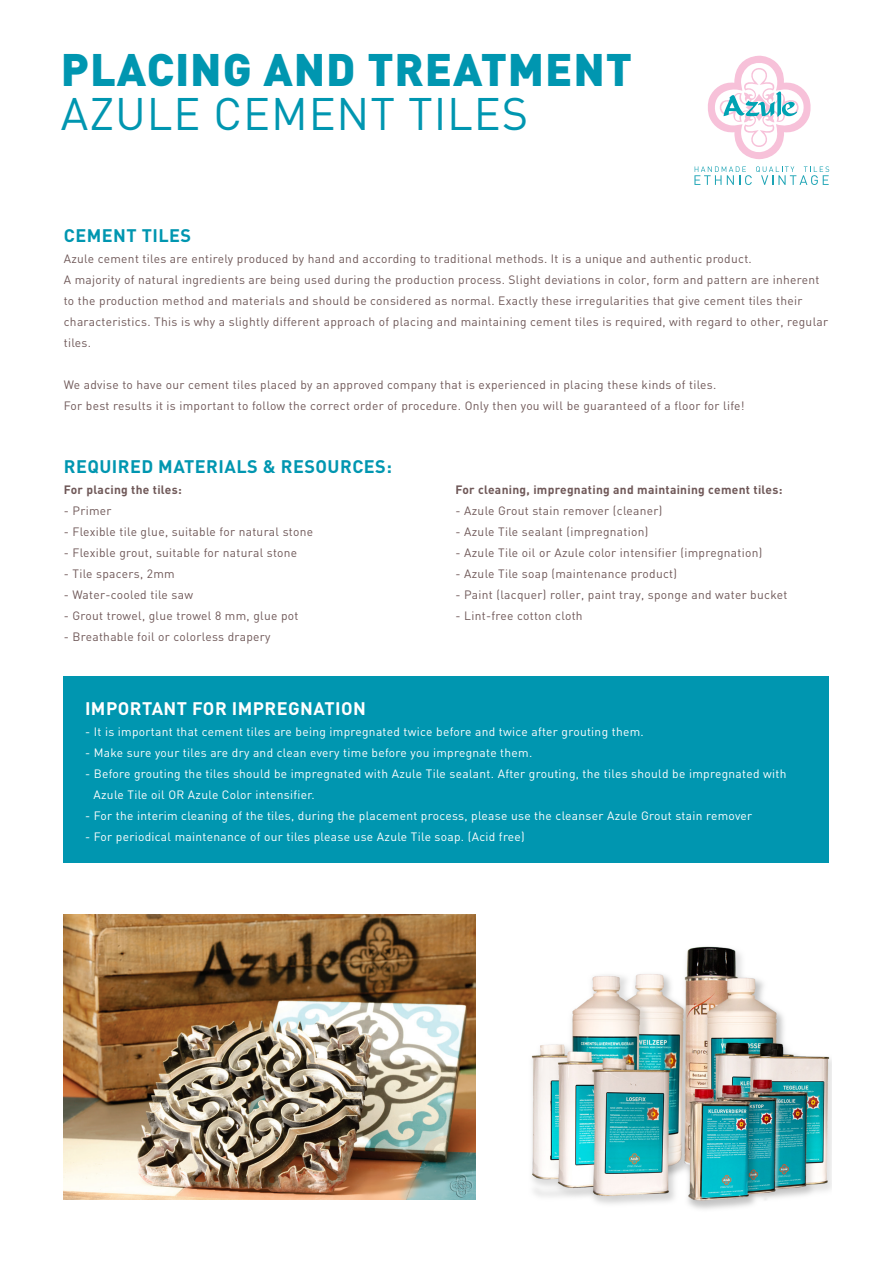
<style>
.page{position:relative;width:893px;height:1263px;background:#fff}
.page>*{position:absolute;margin:0;border:0;box-sizing:border-box;transform-origin:0 0}
.hoofdkop{font:900 45px "DIN";letter-spacing:.02em;color:#0096b0}
.hoofdkop-2{font:45px "DIN";letter-spacing:.02em;color:#0096b0}
.Sub_kop{font:700 18px "DIN";letter-spacing:.025em;color:#0096b0}
.Sub_kop-2{font:700 18px "DIN";letter-spacing:.025em;color:#fff}
.Content{font:12px/21px "DIN";letter-spacing:.025em;color:#6f5858}
.Bulletlist{font:12px/21px "DIN";letter-spacing:.025em;color:#fff}
.Paragraaf_kop{font:700 12px "DIN";letter-spacing:.025em;color:#6f5858}
</style>
<div class="page">
<div style="left:64px;top:676px;width:765px;height:186px;background:#0096b0"></div>
<svg style="left:708px;top:55px;width:103px;height:104px"></svg>
<svg style="left:694px;top:166px;width:135px;height:19px"></svg>
<img style="left:64px;top:915px;width:412px;height:284px">
<img style="left:531px;top:946px;width:300px;height:263px">
<p class="hoofdkop" style="left:61px;top:40px;width:573px">PLACING AND TREATMENT</p>
<p class="hoofdkop-2" style="left:61px;top:85px;width:469px">AZULE CEMENT TILES</p>
<p class="Sub_kop" style="left:64px;top:224px;width:129px">CEMENT TILES</p>
<p class="Content" style="left:64px;top:248px;width:690px">Azule cement tiles are entirely produced by hand and according to traditional methods. It is a unique and authentic product.</p>
<p class="Content" style="left:64px;top:269px;width:766px">A majority of natural ingredients are being used during the production process. Slight deviations in color, form and pattern are inherent to the production method and materials and should be considered as normal. Exactly these irregularities that give cement tiles their characteristics. This is why a slightly different approach of placing and maintaining cement tiles is required, with regard to other, regular tiles.</p>
<p class="Content" style="left:64px;top:374px;width:654px">We advise to have our cement tiles placed by an approved company that is experienced in placing these kinds of tiles.</p>
<p class="Content" style="left:64px;top:395px;width:682px">For best results it is important to follow the correct order of procedure. Only then you will be guaranteed of a floor for life!</p>
<p class="Sub_kop" style="left:64px;top:455px;width:330px">REQUIRED MATERIALS &amp; RESOURCES:</p>
<p class="Paragraaf_kop" style="left:64px;top:482px;width:119px">For placing the tiles:</p>
<p class="Content" style="left:64px;top:500px;width:49px">- Primer</p>
<p class="Content" style="left:64px;top:521px;width:251px">- Flexible tile glue, suitable for natural stone</p>
<p class="Content" style="left:64px;top:542px;width:235px">- Flexible grout, suitable for natural stone</p>
<p class="Content" style="left:64px;top:563px;width:112px">- Tile spacers, 2mm</p>
<p class="Content" style="left:64px;top:584px;width:131px">- Water-cooled tile saw</p>
<p class="Content" style="left:64px;top:605px;width:236px">- Grout trowel, glue trowel 8 mm, glue pot</p>
<p class="Content" style="left:64px;top:626px;width:208px">- Breathable foil or colorless drapery</p>
<p class="Paragraaf_kop" style="left:455px;top:482px;width:328px">For cleaning, impregnating and maintaining cement tiles:</p>
<p class="Content" style="left:455px;top:500px;width:208px">- Azule Grout stain remover (cleaner)</p>
<p class="Content" style="left:455px;top:521px;width:194px">- Azule Tile sealant (impregnation)</p>
<p class="Content" style="left:455px;top:542px;width:308px">- Azule Tile oil or Azule color intensifier (impregnation)</p>
<p class="Content" style="left:455px;top:563px;width:223px">- Azule Tile soap (maintenance product)</p>
<p class="Content" style="left:455px;top:584px;width:333px">- Paint (lacquer) roller, paint tray, sponge and water bucket</p>
<p class="Content" style="left:455px;top:605px;width:129px">- Lint-free cotton cloth</p>
<p class="Sub_kop-2" style="left:85px;top:697px;width:282px">IMPORTANT FOR IMPREGNATION</p>
<p class="Bulletlist" style="left:85px;top:721px;width:560px">- It is important that cement tiles are being impregnated twice before and twice after grouting them.</p>
<p class="Bulletlist" style="left:85px;top:742px;width:449px">- Make sure your tiles are dry and clean every time before you impregnate them.</p>
<p class="Bulletlist" style="left:94px;top:763px;width:694px;text-indent:-9px">- Before grouting the tiles should be impregnated with Azule Tile sealant. After grouting, the tiles should be impregnated with<br>Azule Tile oil OR Azule Color intensifier.</p>
<p class="Bulletlist" style="left:85px;top:805px;width:669px">- For the interim cleaning of the tiles, during the placement process, please use the cleanser Azule Grout stain remover</p>
<p class="Bulletlist" style="left:85px;top:826px;width:441px">- For periodical maintenance of our tiles please use Azule Tile soap. (Acid free)</p>
</div>
